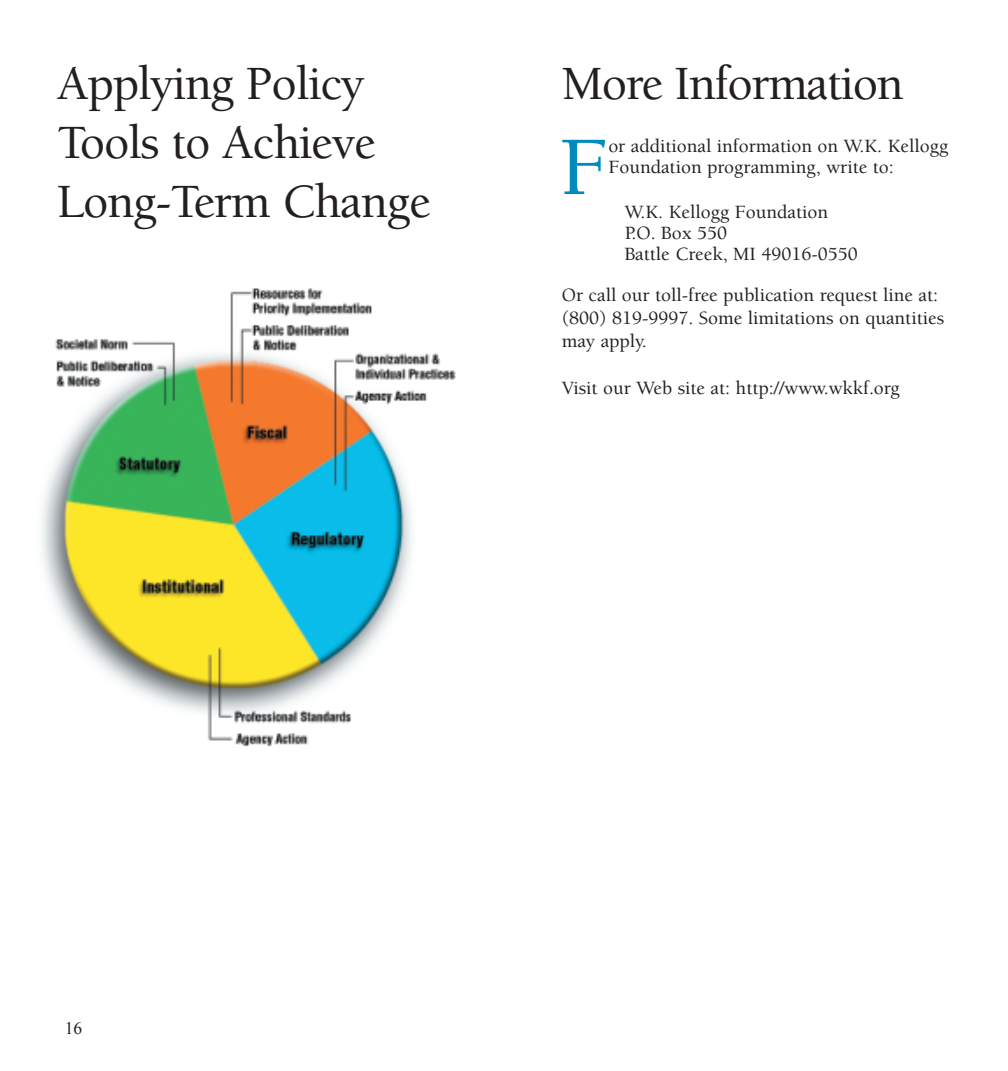
<style>
.page{position:relative;width:1008px;height:1071px;background:#fff}
.page>*{position:absolute;margin:0;border:0;box-sizing:border-box;transform-origin:0 0}
.t1{font:500 85.4px "Berkeley";color:#008bbd}
.t2{font:500 49px/58.8px "Berkeley";letter-spacing:-.025em;color:#231f20}
.t3{font:500 19.25px/21px "Berkeley";color:#231f20}
.t4{font:17.5px "Times New Roman";color:#231f20}
</style>
<div class="page">
<img style="left:41px;top:288px;width:415px;height:459px">
<h2 class="t2" style="left:57px;top:59px;width:375px">Applying Policy<br>Tools to Achieve<br>Long-Term Change</h2>
<h2 class="t2" style="left:562px;top:59px;width:344px">More Information</h2>
<h1 class="t1" style="left:559px;top:134px;width:50px">F</h1>
<p class="t3" style="left:608px;top:137px;width:341px">or additional information on W.K. Kellogg<br>Foundation programming, write to:</p>
<p class="t3" style="left:625px;top:203px;width:234px">W.K. Kellogg Foundation<br>P.O. Box 550<br>Battle Creek, MI 49016-0550</p>
<p class="t3" style="left:562px;top:285px;width:384px;line-height:23.1px">Or call our toll-free publication request line at: (800) 819-9997. Some limitations on quantities may apply.</p>
<p class="t3" style="left:562px;top:379px;width:340px">Visit our Web site at: http://www.wkkf.org</p>
<p class="t4" style="left:65px;top:1018px;width:19px">16</p>
</div>
